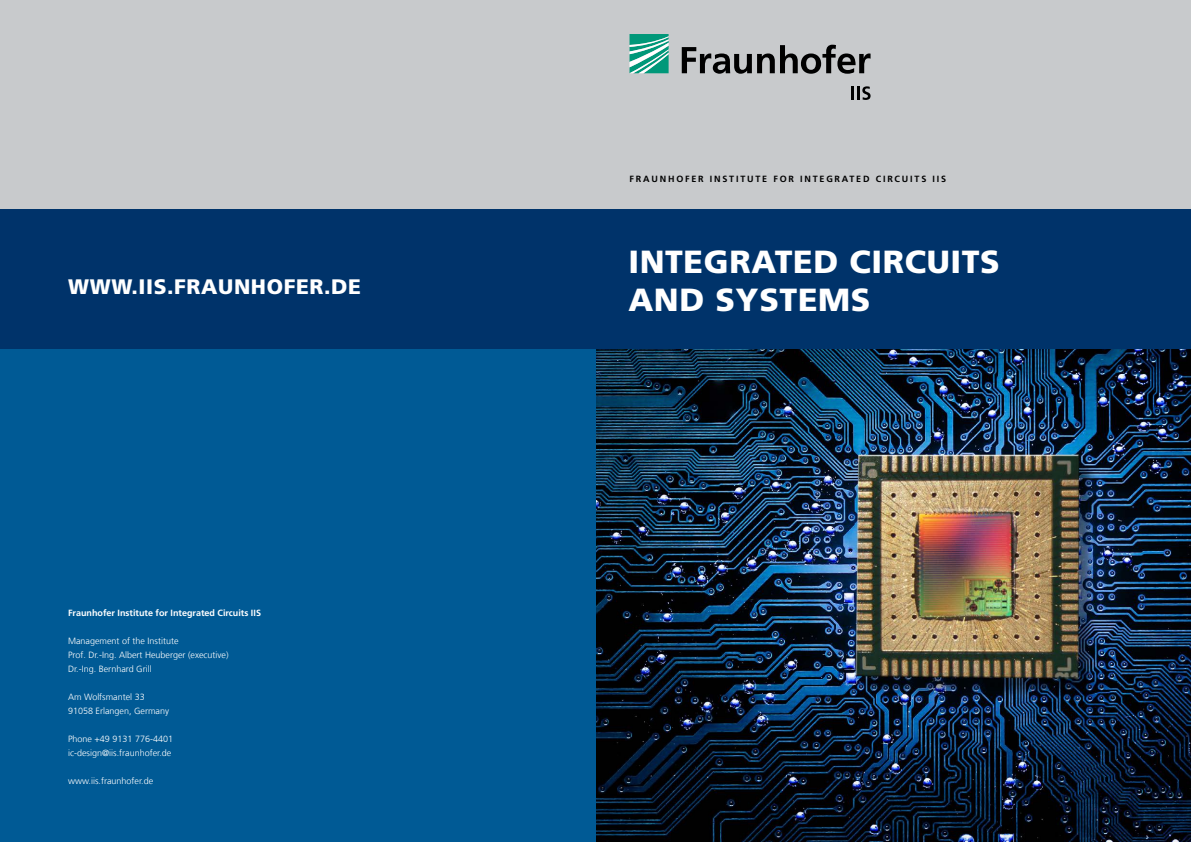
<style>
.page{position:relative;width:1191px;height:842px;background:#fff}
.page>*{position:absolute;margin:0;border:0;box-sizing:border-box;transform-origin:0 0}
.t1{font:900 32px/38.4px "Frutiger LT Com";letter-spacing:.02em;color:#fff}
.t2{font:900 21px "Frutiger LT Com";letter-spacing:.03em;color:#fff}
.t3{font:300 9px/14px "Frutiger LT Com";color:#fff}
.t4{font:700 9px "Frutiger LT Com";letter-spacing:.2em;color:#000}
.t5{font:700 9px "Frutiger LT Com";color:#fff}
</style>
<div class="page">
<div style="left:595px;top:0;width:596px;height:210px;background:#c8cacc"></div>
<div style="left:0;top:0;width:595px;height:210px;background:#c8cacc"></div>
<div style="left:0;top:210px;width:1191px;height:140px;background:#00336a"></div>
<img style="left:595px;top:350px;width:596px;height:492px">
<div style="left:0;top:350px;width:595px;height:492px;background:#005a95"></div>
<svg style="left:629px;top:34px;width:39px;height:39px;background:#4fb6a1"></svg>
<svg style="left:682px;top:45px;width:188px;height:29px"></svg>
<svg style="left:851px;top:86px;width:19px;height:14px"></svg>
<h2 class="t2" style="left:68px;top:274px;width:294px">WWW.IIS.FRAUNHOFER.DE</h2>
<p class="t5" style="left:68px;top:607px;width:194px">Fraunhofer Institute for Integrated Circuits IIS</p>
<p class="t3" style="left:68px;top:634px;width:162px">Management of the Institute<br>Prof. Dr.-Ing. Albert Heuberger (executive)<br>Dr.-Ing. Bernhard Grill</p>
<p class="t3" style="left:68px;top:690px;width:103px">Am Wolfsmantel 33<br>91058 Erlangen, Germany</p>
<p class="t3" style="left:68px;top:732px;width:106px">Phone +49 9131 776-4401 ic-design@iis.fraunhofer.de</p>
<p class="t3" style="left:68px;top:774px;width:87px">www.iis.fraunhofer.de</p>
<p class="t4" style="left:629px;top:173px;width:318px">FRAUNHOFER INSTITUTE FOR INTEGRATED CIRCUITS IIS</p>
<h1 class="t1" style="left:628px;top:242px;width:373px">INTEGRATED CIRCUITS<br>AND SYSTEMS</h1>
</div>
